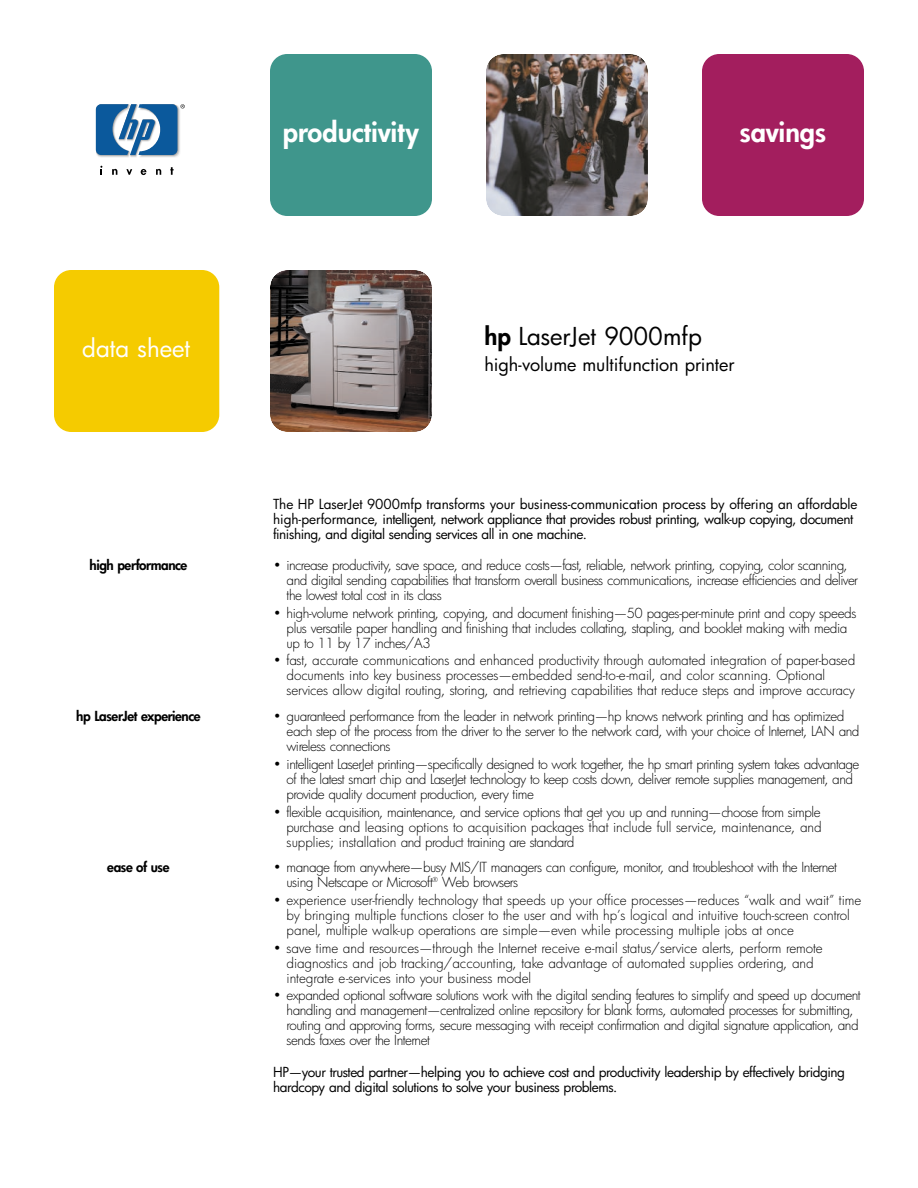
<style>
.page{position:relative;width:918px;height:1188px;background:#fff}
.page>*{position:absolute;margin:0;border:0;box-sizing:border-box;transform-origin:0 0}
.t1{font:800 27px "Futura";color:#fff}
.t2{font:24px "Futura";color:#000}
.t3{font:24px "Futura";color:#fff}
.t4{font:18px "Futura";color:#000}
.t5{font:300 13.5px/15px "Futura";letter-spacing:-.03em;color:#000}
.t6{font:300 13.5px/15px "Futura";letter-spacing:-.005em;color:#000}
.t7{font:13.5px/15px "Futura";letter-spacing:-.03em;color:#000}
.t8{font:300 13.5px/15px "Futura";letter-spacing:-.01em;color:#000}
.t9{font:800 13.5px "Futura";letter-spacing:-.03em;color:#000}
.s1{font-weight:800}
</style>
<div class="page">
<div style="left:702px;top:54px;width:162px;height:162px;background:#a31e5e;border-radius:17px"></div>
<div style="left:270px;top:54px;width:162px;height:162px;background:#3f968c;border-radius:17px"></div>
<svg style="left:126px;top:169px;width:6px;height:6px"></svg>
<svg style="left:112px;top:169px;width:5px;height:6px"></svg>
<svg style="left:156px;top:169px;width:5px;height:6px"></svg>
<svg style="left:100px;top:166px;width:2px;height:9px"></svg>
<svg style="left:141px;top:169px;width:5px;height:6px"></svg>
<svg style="left:170px;top:167px;width:4px;height:8px"></svg>
<svg style="left:96px;top:104px;width:89px;height:53px"></svg>
<img style="left:270px;top:270px;width:162px;height:162px;border-radius:17px">
<img style="left:486px;top:54px;width:162px;height:162px;border-radius:17px">
<div style="left:54px;top:270px;width:165px;height:162px;background:#f5cb00;border-radius:17px"></div>
<h2 class="t3" style="left:82px;top:337px;width:110px">data sheet</h2>
<h1 class="t1" style="left:283px;top:119px;width:138px">productivity</h1>
<h1 class="t1" style="left:740px;top:119px;width:88px">savings</h1>
<h2 class="t2" style="left:484px;top:325px;width:219px"><span class="s1">hp</span> LaserJet 9000mfp</h2>
<h3 class="t4" style="left:484px;top:356px;width:252px">high-volume multifunction printer</h3>
<p class="t7" style="left:273px;top:497px;width:586px">The HP LaserJet 9000mfp transforms your business-communication process by offering an affordable high-performance, intelligent, network appliance that provides robust printing, walk-up copying, document finishing, and digital sending services all in one machine.</p>
<p class="t9" style="left:90px;top:559px;width:99px">high performance</p>
<p class="t5" style="left:287px;top:559px;width:573px;text-indent:-13px">• increase productivity, save space, and reduce costs—fast, reliable, network printing, copying, color scanning, and digital sending capabilities that transform overall business communications, increase efficiencies and deliver the lowest total cost in its class</p>
<p class="t5" style="left:287px;top:606px;width:571px;text-indent:-13px">• high-volume network printing, copying, and document finishing—50 pages-per-minute print and copy speeds plus versatile paper handling and finishing that includes collating, stapling, and booklet making with media up to 11 by 17 inches/A3</p>
<p class="t8" style="left:287px;top:654px;width:570px;text-indent:-13px">• fast, accurate communications and enhanced productivity through automated integration of paper-based documents into key business processes—embedded send-to-e-mail, and color scanning. Optional services allow digital routing, storing, and retrieving capabilities that reduce steps and improve accuracy</p>
<p class="t9" style="left:76px;top:710px;width:126px">hp LaserJet experience</p>
<p class="t5" style="left:287px;top:710px;width:574px;text-indent:-13px">• guaranteed performance from the leader in network printing—hp knows network printing and has optimized each step of the process from the driver to the server to the network card, with your choice of Internet, LAN and wireless connections</p>
<p class="t5" style="left:287px;top:758px;width:574px;text-indent:-13px">• intelligent LaserJet printing—specifically designed to work together, the hp smart printing system takes advantage of the latest smart chip and LaserJet technology to keep costs down, deliver remote supplies management, and provide quality document production, every time</p>
<p class="t5" style="left:287px;top:805px;width:537px;text-align:justify;text-indent:-13px">• flexible acquisition, maintenance, and service options that get you up and running—choose from simple purchase and leasing options to acquisition packages that include full service, maintenance, and supplies; installation and product training are standard</p>
<p class="t9" style="left:107px;top:861px;width:64px">ease of use</p>
<p class="t5" style="left:287px;top:861px;width:552px;text-indent:-13px">• manage from anywhere—busy MIS/IT managers can configure, monitor, and troubleshoot with the Internet using Netscape or Microsoft<sup>®</sup> Web browsers</p>
<p class="t6" style="left:287px;top:894px;width:576px;text-indent:-13px">• experience user-friendly technology that speeds up your office processes—reduces “walk and wait” time by bringing multiple functions closer to the user and with hp’s logical and intuitive touch-screen control panel, multiple walk-up operations are simple—even while processing multiple jobs at once</p>
<p class="t6" style="left:287px;top:942px;width:538px;text-indent:-13px">• save time and resources—through the Internet receive e-mail status/service alerts, perform remote diagnostics and job tracking/accounting, take advantage of automated supplies ordering, and integrate e-services into your business model</p>
<p class="t5" style="left:287px;top:989px;width:576px;text-indent:-13px">• expanded optional software solutions work with the digital sending features to simplify and speed up document handling and management—centralized online repository for blank forms, automated processes for submitting, routing and approving forms, secure messaging with receipt confirmation and digital signature application, and sends faxes over the Internet</p>
<p class="t7" style="left:273px;top:1065px;width:573px">HP—your trusted partner—helping you to achieve cost and productivity leadership by effectively bridging hardcopy and digital solutions to solve your business problems.</p>
</div>
